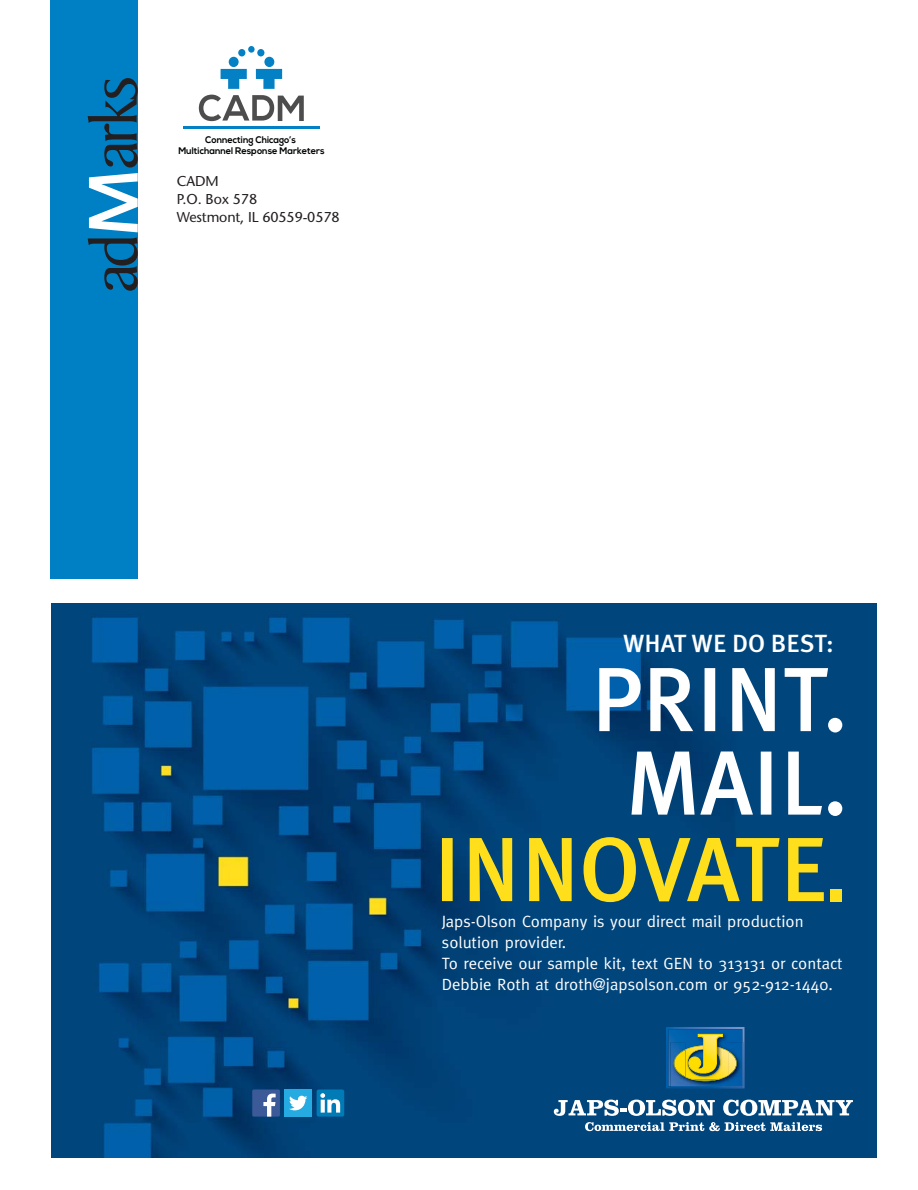
<style>
.page{position:relative;width:918px;height:1190px;background:#fff}
.page>*{position:absolute;margin:0;border:0;box-sizing:border-box;transform-origin:0 0}
.t1{font:69.9px "Baker Signet";letter-spacing:-.05em;color:#231f20}
.t2{font:24.9px "Meta Plus Medium Roman+WKYNWI";color:#fff}
.t3{font:16.35px/20.9px "Meta Normal+KMFJQI";color:#fff}
.t4{font:14.25px/18px "Stone Sans";letter-spacing:-.01em;color:#231f20}
.t5{font:700 9.6px/11.6px "Nexa";color:#010202;text-align:center;scale:.96 1}
.s1{font-family:"SIL Hei Med Jian";color:#fff}
</style>
<div class="page">
<img style="left:51px;top:603px;width:825px;height:554px">
<div style="left:829px;top:889px;width:12px;height:12px;background:#ffdf1b"></div>
<svg style="left:441px;top:837px;width:382px;height:65px;background:#6b8552"></svg>
<svg style="left:631px;top:751px;width:210px;height:65px"></svg>
<svg style="left:599px;top:668px;width:242px;height:64px"></svg>
<svg style="left:553px;top:1099px;width:161px;height:16px"></svg>
<svg style="left:722px;top:1099px;width:130px;height:16px"></svg>
<svg style="left:584px;top:1122px;width:237px;height:9px"></svg>
<svg style="left:665px;top:1026px;width:79px;height:62px;background:#608673"></svg>
<div style="left:284px;top:1089px;width:28px;height:27px;background:#25aae1"></div>
<svg style="left:289px;top:1095px;width:18px;height:15px"></svg>
<div style="left:252px;top:1089px;width:28px;height:27px;background:#3d5a98;border-radius:2px"></div>
<svg style="left:263px;top:1093px;width:12px;height:23px"></svg>
<div style="left:316px;top:1089px;width:28px;height:27px;background:#007bb6;border-radius:2px"></div>
<svg style="left:320px;top:1093px;width:20px;height:19px"></svg>
<div style="left:50px;top:0;width:88px;height:578px;background:#0080c4"></div>
<svg style="left:256px;top:69px;width:26px;height:20px"></svg>
<div style="left:264px;top:57px;width:10px;height:10px;background:#0480c4;border-radius:50%"></div>
<div style="left:257px;top:49px;width:7px;height:7px;background:#0480c4;border-radius:50%"></div>
<div style="left:248px;top:46px;width:6px;height:7px;background:#0480c4;border-radius:50%"></div>
<svg style="left:220px;top:69px;width:27px;height:20px"></svg>
<div style="left:228px;top:57px;width:10px;height:10px;background:#0480c4;border-radius:50%"></div>
<div style="left:238px;top:49px;width:7px;height:7px;background:#0480c4;border-radius:50%"></div>
<hr style="left:183px;top:127px;width:136px;height:2px;background:#0480c4">
<svg style="left:199px;top:95px;width:104px;height:26px"></svg>
<h1 class="t1" style="left:88px;top:293px;width:219px;rotate:-90deg">ad<span class="s1">M</span>arks</h1>
<p class="t5" style="left:178px;top:134px;width:154px">Connecting Chicago’s<br>Multichannel Response Marketers</p>
<p class="t4" style="left:177px;top:174px;width:164px">CADM<br>P.O. Box 578<br>Westmont, IL 60559-0578</p>
<h2 class="t2" style="left:622px;top:634px;width:212px">WHAT WE DO BEST:</h2>
<p class="t3" style="left:441px;top:911px;width:402px">Japs-Olson Company is your direct mail production solution provider.<br>To receive our sample kit, text GEN to 313131 or contact Debbie Roth at droth@japsolson.com or 952-912-1440.</p>
</div>
